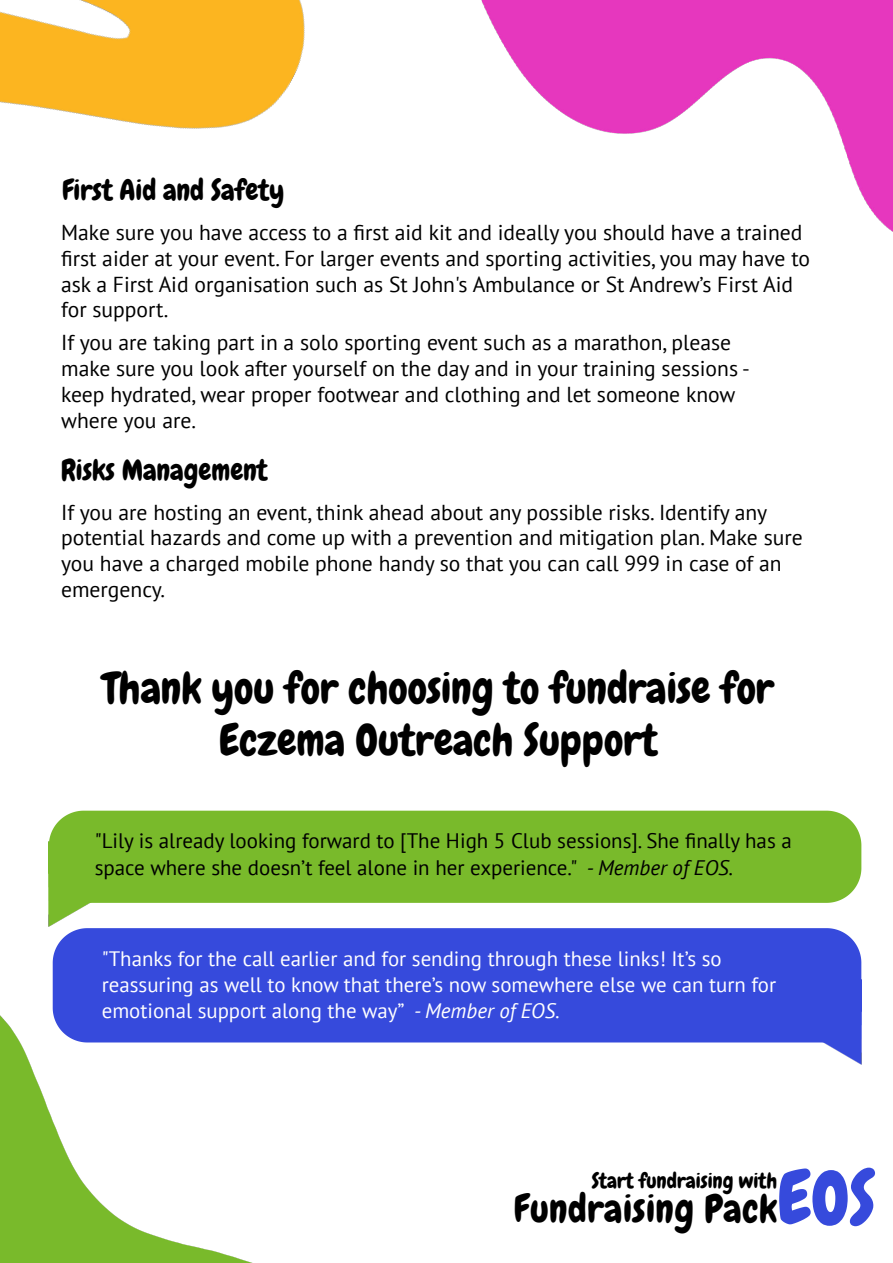
<style>
.page{position:relative;width:893px;height:1263px;background:#fff}
.page>*{position:absolute;margin:0;border:0;box-sizing:border-box;transform-origin:0 0}
.t1{font:73.2px "Chewy";color:#364adc}
.t2{font:43.2px/51.9px "Chewy";color:#000;text-align:center}
.t3{font:38.7px "Chewy";letter-spacing:.015em;color:#000}
.t4{font:28.8px "Chewy";color:#000}
.t5{font:21.6px/26px "PT Sans";color:#000}
.t6{font:21.15px "Chewy";color:#000}
.t7{font:21px/26.2px "PT Sans";color:#000}
.t8{font:20.85px/26.1px "PT Sans";color:#fff}
.s1{font-style:italic}
</style>
<div class="page">
<img style="left:481px;top:0;width:412px;height:232px">
<img style="left:0;top:0;width:305px;height:129px">
<img style="left:0;top:977px;width:344px;height:286px">
<img style="left:49px;top:903px;width:41px;height:23px">
<div style="left:49px;top:811px;width:812px;height:92px;background:#79ba2b"></div>
<img style="left:787px;top:1042px;width:74px;height:22px">
<div style="left:53px;top:928px;width:808px;height:114px;background:#364adc"></div>
<h3 class="t4" style="left:62px;top:172px;width:224px">First Aid and Safety</h3>
<p class="t5" style="left:61px;top:219px;width:750px">Make sure you have access to a first aid kit and ideally you should have a trained first aider at your event. For larger events and sporting activities, you may have to ask a First Aid organisation such as St John's Ambulance or St Andrew’s First Aid for support.</p>
<p class="t5" style="left:61px;top:329px;width:690px">If you are taking part in a solo sporting event such as a marathon, please make sure you look after yourself on the day and in your training sessions - keep hydrated, wear proper footwear and clothing and let someone know where you are.</p>
<h3 class="t4" style="left:61px;top:452px;width:208px">Risks Management</h3>
<p class="t5" style="left:61px;top:498px;width:743px">If you are hosting an event, think ahead about any possible risks. Identify any potential hazards and come up with a prevention and mitigation plan. Make sure you have a charged mobile phone handy so that you can call 999 in case of an emergency.</p>
<h2 class="t2" style="left:103px;top:663px;width:673px">Thank you for choosing to fundraise for<br>Eczema Outreach Support</h2>
<p class="t7" style="left:95px;top:827px;width:699px">"Lily is already looking forward to [The High 5 Club sessions]. She finally has a space where she doesn’t feel alone in her experience." <span class="s1">- Member of EOS.</span></p>
<p class="t8" style="left:102px;top:945px;width:676px">"Thanks for the call earlier and for sending through these links! It’s so reassuring as well to know that there’s now somewhere else we can turn for emotional support along the way” <span class="s1">- Member of EOS.</span></p>
<p class="t6" style="left:592px;top:1167px;width:187px">Start fundraising with</p>
<h1 class="t1" style="left:777px;top:1152px;width:100px">EOS</h1>
<h3 class="t3" style="left:514px;top:1184px;width:265px">Fundraising Pack</h3>
</div>
